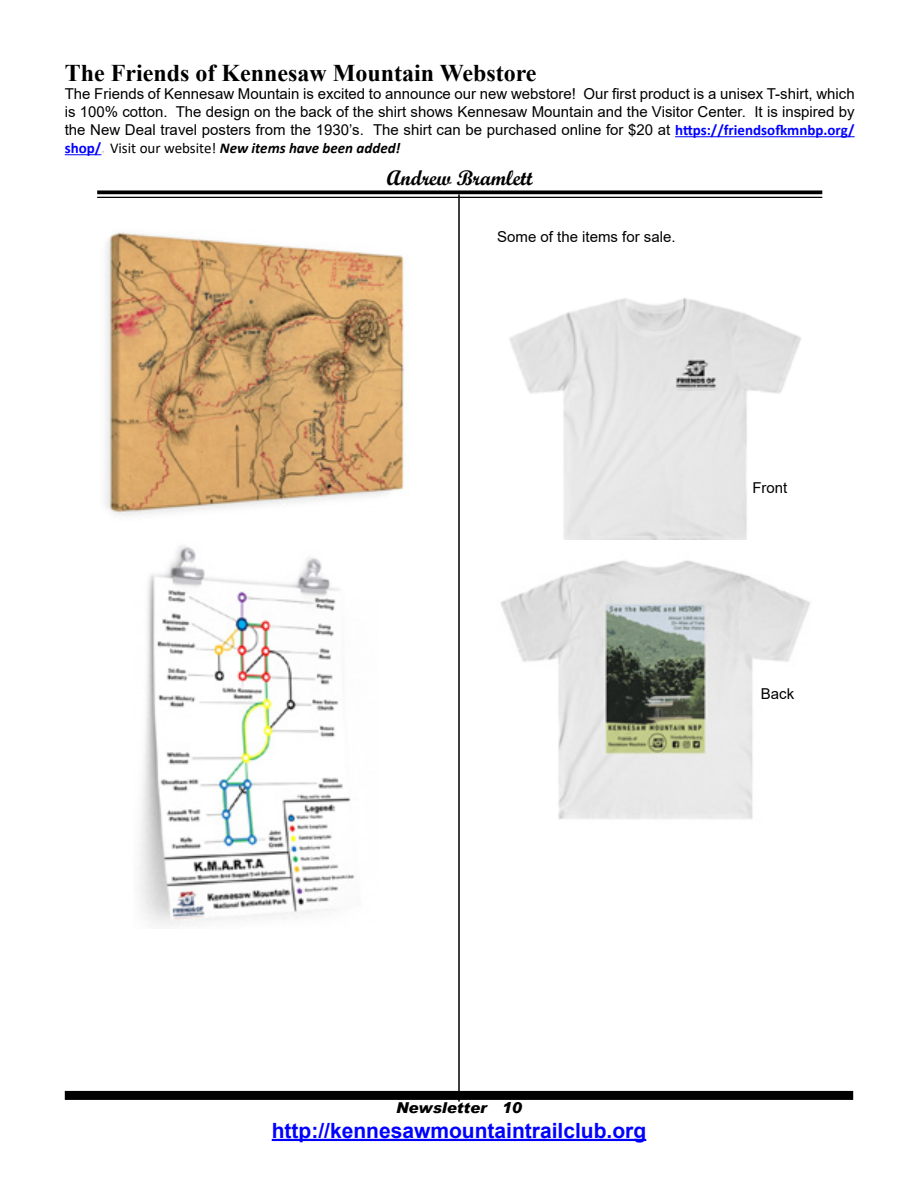
<style>
.page{position:relative;width:918px;height:1188px;background:#fff}
.page>*{position:absolute;margin:0;border:0;box-sizing:border-box;transform-origin:0 0}
.t1{font:700 24px "Times New Roman";color:#000}
.t2{font:700 21px "Arial";color:#00f}
.t3{font:21px "Script MT Bold";color:#000}
.t4{font:15px/18px "Arial";color:#000;text-align:justify}
.t5{font:italic 700 15px "Calibri";color:#000}
.t6{font:italic 900 15px "Arial";color:#000}
.s1{font-family:"Calibri";font-weight:700;color:#00f}
.s2{font-style:normal;color:#00f}
.s3{font-weight:400;font-style:normal}
</style>
<div class="page">
<div style="left:65px;top:1091px;width:788px;height:9px;background:#000"></div>
<hr style="left:272px;top:1139px;width:374px;height:2px;background:#00f">
<img style="left:500px;top:560px;width:310px;height:260px">
<hr style="left:458px;top:194px;width:2px;height:908px;background:#000">
<hr style="left:675px;top:136px;width:180px;height:1px;background:#00f">
<hr style="left:65px;top:154px;width:36px;height:1px;background:#00f">
<svg style="left:97px;top:190px;width:725px;height:4px;background:#1e1e1e"></svg>
<hr style="left:97px;top:197px;width:725px;height:1px;background:#000">
<img style="left:509px;top:298px;width:292px;height:242px">
<img style="left:105px;top:232px;width:300px;height:285px">
<img style="left:139px;top:545px;width:216px;height:381px">
<h1 class="t1" style="left:65px;top:56px;width:473px">The Friends of Kennesaw Mountain Webstore</h1>
<p class="t4" style="left:65px;top:85px;width:791px">The Friends of Kennesaw Mountain is excited to announce our new webstore! Our first product is a unisex T-shirt, which is 100% cotton. The design on the back of the shirt shows Kennesaw Mountain and the Visitor Center. It is inspired by the New Deal travel posters from the 1930’s. The shirt can be purchased online for $20 at <span class="s1">https://friendsofkmnbp.org/</span></p>
<p class="t5" style="left:65px;top:137px;width:337px"><span class="s2">shop/</span> <span class="s3">Visit our website!</span> New items have been added!</p>
<h2 class="t3" style="left:387px;top:165px;width:147px">Andrew Bramlett</h2>
<p class="t4" style="left:497px;top:228px;width:180px">Some of the items for sale.</p>
<p class="t4" style="left:752px;top:478px;width:37px">Front</p>
<p class="t4" style="left:761px;top:685px;width:35px">Back</p>
<p class="t6" style="left:396px;top:1098px;width:127px">Newsletter 10</p>
<h2 class="t2" style="left:272px;top:1116px;width:376px">http://kennesawmountaintrailclub.org</h2>
</div>
